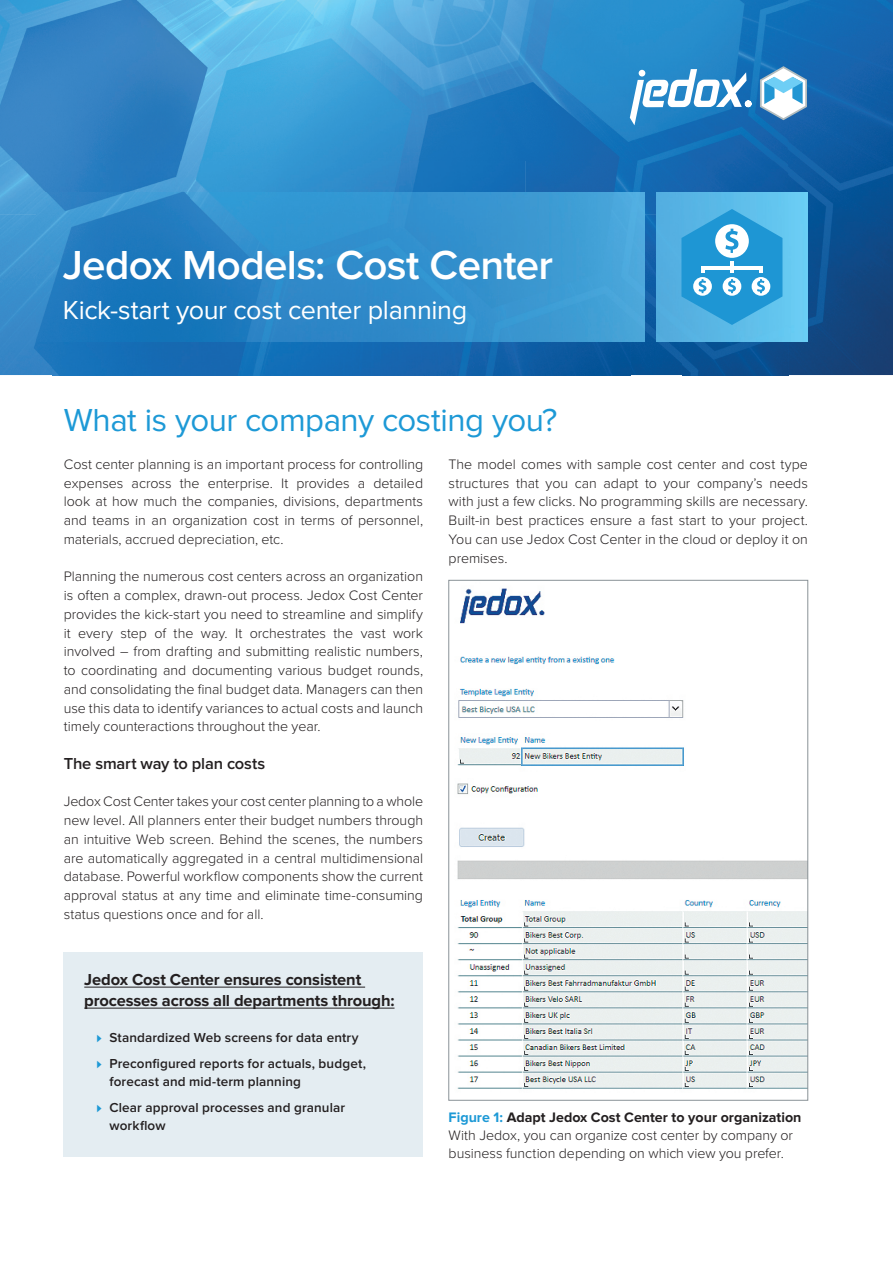
<style>
.page{position:relative;width:893px;height:1263px;background:#fff}
.page>*{position:absolute;margin:0;border:0;box-sizing:border-box;transform-origin:0 0}
.t1{font:600 42px "Proxima Nova";letter-spacing:-.015em;color:#fff}
.t2{font:33px "Proxima Nova";letter-spacing:-.015em;color:#1d99d6}
.t3{font:27px "Proxima Nova";letter-spacing:-.015em;color:#fff}
.t4{font:700 16.5px/21px "Proxima Nova";letter-spacing:-.01em;color:#231f20}
.t5{font:600 16.5px "Proxima Nova";letter-spacing:-.01em;color:#231f20}
.t6{font:300 14.25px/18.8px "Proxima Nova";letter-spacing:-.005em;color:#231f20;text-align:justify}
.t7{font:600 13.5px/25.7px "Proxima Nova";letter-spacing:.01em;color:#231f20}
.s1{font-weight:300;font-size:12.15px;color:#1d99d6}
.s2{font-weight:700;color:#1d99d6}
.s3{font-weight:700}
</style>
<div class="page">
<div style="left:64px;top:952px;width:359px;height:205px;background:#e4edf2"></div>
<img style="left:457px;top:588px;width:349px;height:501px">
<hr style="left:84px;top:987px;width:281px;height:1px;background:#231f20">
<hr style="left:84px;top:1008px;width:310px;height:1px;background:#231f20">
<img style="left:0;top:0;width:788px;height:214px">
<img style="left:788px;top:0;width:105px;height:375px">
<img style="left:0;top:214px;width:52px;height:161px">
<img style="left:631px;top:214px;width:52px;height:161px">
<img style="left:52px;top:341px;width:579px;height:34px">
<img style="left:683px;top:341px;width:105px;height:34px">
<img style="left:36px;top:193px;width:608px;height:148px">
<img style="left:657px;top:193px;width:150px;height:148px">
<svg style="left:681px;top:209px;width:101px;height:116px;background:#49acde"></svg>
<hr style="left:701px;top:266px;width:62px;height:4px;background:#fff">
<svg style="left:630px;top:69px;width:122px;height:56px"></svg>
<svg style="left:760px;top:66px;width:47px;height:54px"></svg>
<h1 class="t1" style="left:63px;top:241px;width:492px">Jedox Models: Cost Center</h1>
<h3 class="t3" style="left:63px;top:295px;width:406px">Kick-start your cost center planning</h3>
<h2 class="t2" style="left:64px;top:401px;width:495px">What is your company costing you?</h2>
<p class="t6" style="left:64px;top:455px;width:361px">Cost center planning is an important process for controlling expenses across the enterprise. It provides a detailed look at how much the companies, divisions, departments and teams in an organization cost in terms of personnel, materials, accrued depreciation, etc.</p>
<p class="t6" style="left:64px;top:567px;width:361px">Planning the numerous cost centers across an organization is often a complex, drawn-out process. Jedox Cost Center provides the kick-start you need to streamline and simplify it every step of the way. It orchestrates the vast work involved – from drafting and submitting realistic numbers, to coordinating and documenting various budget rounds, and consolidating the final budget data. Managers can then use this data to identify variances to actual costs and launch timely counteractions throughout the year.</p>
<p class="t5" style="left:64px;top:754px;width:203px">The smart way to plan costs</p>
<p class="t6" style="left:64px;top:792px;width:361px">Jedox Cost Center takes your cost center planning to a whole new level. All planners enter their budget numbers through an intuitive Web screen. Behind the scenes, the numbers are automatically aggregated in a central multidimensional database. Powerful workflow components show the current approval status at any time and eliminate time-consuming status questions once and for all.</p>
<p class="t4" style="left:84px;top:969px;width:312px">Jedox Cost Center ensures consistent processes across all departments through:</p>
<p class="t7" style="left:97px;top:1025px;width:271px"><span class="s1">⊲</span> Standardized Web screens for data entry <span class="s1">⊲</span> Preconfigured reports for actuals, budget,</p>
<p class="t7" style="left:97px;top:1069px;width:250px;text-indent:13px">forecast and mid-term planning<br><span class="s1">⊲</span> Clear approval processes and granular</p>
<p class="t7" style="left:109px;top:1112px;width:58px">workflow</p>
<p class="t6" style="left:449px;top:455px;width:361px">The model comes with sample cost center and cost type structures that you can adapt to your company’s needs with just a few clicks. No programming skills are necessary.<br>Built-in best practices ensure a fast start to your project.<br>You can use Jedox Cost Center in the cloud or deploy it on premises.</p>
<p class="t6" style="left:449px;top:1108px;width:354px;line-height:18px;text-align:left"><span class="s2">Figure 1:</span> <span class="s3">Adapt Jedox Cost Center to your organization<br></span>With Jedox, you can organize cost center by company or business function depending on which view you prefer.</p>
</div>
